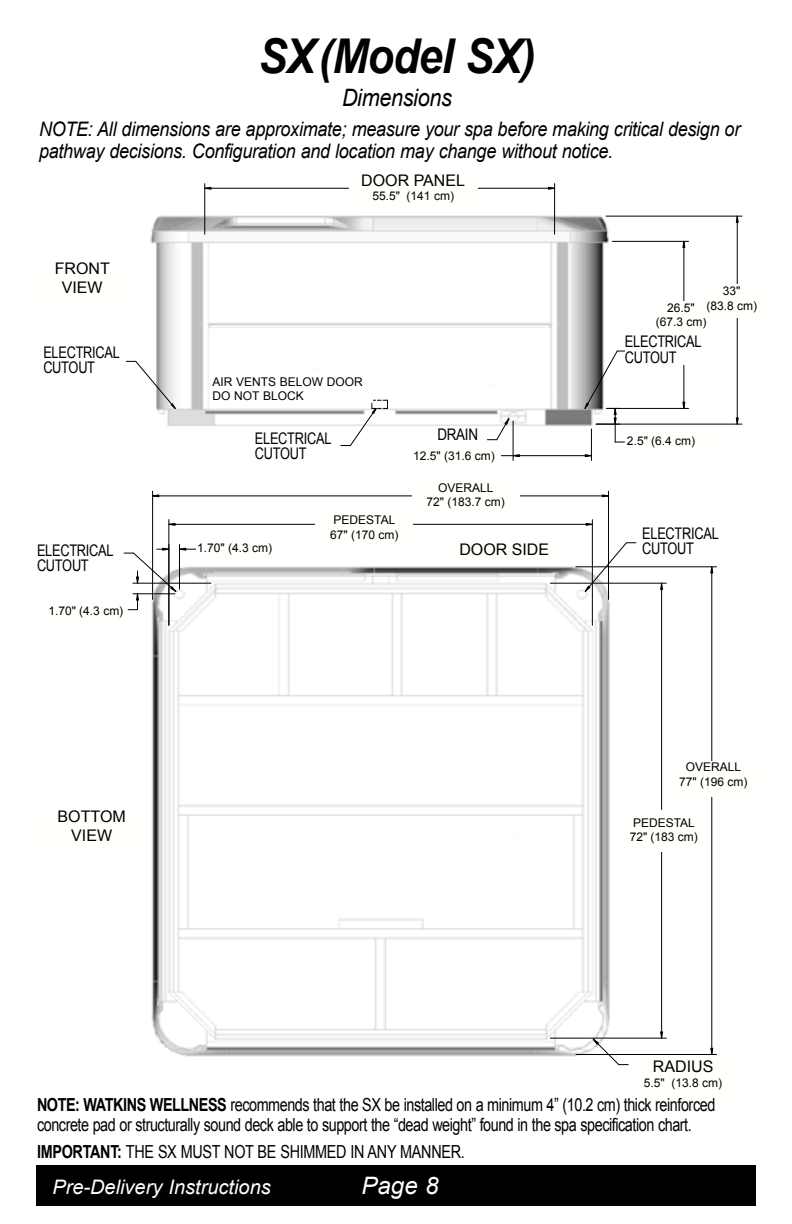
<style>
.page{position:relative;width:792px;height:1224px;background:#fff}
.page>*{position:absolute;margin:0;border:0;box-sizing:border-box;transform-origin:0 0}
.t1{font:italic 700 48px "Arial";letter-spacing:-.02em;color:#000;scale:.9 1}
.t2{font:italic 24px "Arial";letter-spacing:-.015em;color:#000;scale:.9 1}
.t3{font:italic 24px "Arial";color:#fff}
.t4{font:italic 20px/22px "Arial";letter-spacing:-.015em;color:#000;scale:.9 1}
.t5{font:italic 20px "Arial";color:#fff}
.t6{font:18px/20px "Arial";letter-spacing:-.03em;color:#000;scale:.8 1}
.t7{font:16px/15.2px "Arial";letter-spacing:-.02em;color:#000;scale:.8 1}
.t8{font:16px/19.2px "Arial";color:#000;text-align:center}
.t9{font:16px "Arial";letter-spacing:-.02em;color:#000}
.t10{font:16px "Arial";letter-spacing:-.02em;color:#000;scale:.84 1}
.t11{font:12px/14.4px "Arial";color:#000;text-align:center}
.s1{font-weight:700}
</style>
<div class="page">
<div style="left:36px;top:1165px;width:720px;height:41px;background:#000"></div>
<img style="left:150px;top:183px;width:593px;height:278px">
<hr style="left:591px;top:429px;width:1px;height:31px;background:#000">
<hr style="left:513px;top:421px;width:1px;height:39px;background:#000">
<hr style="left:513px;top:455px;width:78px;height:1px;background:#000">
<hr style="left:737px;top:305px;width:1px;height:119px;background:#000">
<hr style="left:737px;top:216px;width:1px;height:74px;background:#000">
<hr style="left:596px;top:424px;width:146px;height:1px;background:#000">
<hr style="left:606px;top:216px;width:136px;height:1px;background:#000">
<hr style="left:683px;top:333px;width:1px;height:75px;background:#000">
<hr style="left:683px;top:241px;width:1px;height:77px;background:#000">
<hr style="left:607px;top:408px;width:82px;height:1px;background:#000">
<hr style="left:612px;top:241px;width:77px;height:1px;background:#000">
<hr style="left:204px;top:184px;width:1px;height:50px;background:#000">
<hr style="left:554px;top:184px;width:1px;height:50px;background:#000">
<hr style="left:205px;top:188px;width:168px;height:1px;background:#000">
<hr style="left:458px;top:188px;width:97px;height:1px;background:#000">
<svg style="left:126px;top:360px;width:50px;height:50px"></svg>
<svg style="left:735px;top:417px;width:4px;height:8px"></svg>
<svg style="left:735px;top:215px;width:4px;height:8px"></svg>
<svg style="left:682px;top:401px;width:4px;height:8px"></svg>
<svg style="left:682px;top:240px;width:4px;height:8px"></svg>
<svg style="left:584px;top:350px;width:43px;height:93px"></svg>
<svg style="left:501px;top:454px;width:19px;height:4px"></svg>
<svg style="left:584px;top:454px;width:8px;height:4px"></svg>
<svg style="left:548px;top:186px;width:7px;height:4px"></svg>
<svg style="left:487px;top:417px;width:23px;height:24px"></svg>
<svg style="left:204px;top:186px;width:8px;height:4px"></svg>
<svg style="left:340px;top:400px;width:48px;height:46px"></svg>
<img style="left:151px;top:490px;width:566px;height:575px">
<hr style="left:133px;top:583px;width:78px;height:1px;background:#000">
<hr style="left:661px;top:836px;width:1px;height:202px;background:#000">
<hr style="left:661px;top:583px;width:1px;height:226px;background:#000">
<hr style="left:550px;top:1038px;width:116px;height:1px;background:#000">
<hr style="left:550px;top:583px;width:116px;height:1px;background:#000">
<hr style="left:405px;top:524px;width:187px;height:1px;background:#000">
<hr style="left:169px;top:524px;width:151px;height:1px;background:#000">
<hr style="left:592px;top:520px;width:1px;height:105px;background:#000">
<hr style="left:168px;top:520px;width:1px;height:105px;background:#000">
<hr style="left:501px;top:496px;width:108px;height:1px;background:#000">
<hr style="left:153px;top:496px;width:263px;height:1px;background:#000">
<hr style="left:608px;top:491px;width:1px;height:108px;background:#000">
<hr style="left:152px;top:491px;width:1px;height:108px;background:#000">
<hr style="left:711px;top:788px;width:1px;height:266px;background:#000">
<hr style="left:711px;top:567px;width:1px;height:195px;background:#000">
<hr style="left:576px;top:1054px;width:141px;height:1px;background:#000">
<hr style="left:576px;top:566px;width:141px;height:1px;background:#000">
<hr style="left:179px;top:545px;width:1px;height:44px;background:#000">
<svg style="left:584px;top:542px;width:53px;height:51px"></svg>
<svg style="left:660px;top:1031px;width:3px;height:8px"></svg>
<svg style="left:660px;top:582px;width:3px;height:8px"></svg>
<svg style="left:585px;top:522px;width:8px;height:4px"></svg>
<svg style="left:592px;top:1038px;width:36px;height:28px"></svg>
<svg style="left:168px;top:522px;width:8px;height:4px"></svg>
<svg style="left:602px;top:494px;width:6px;height:4px"></svg>
<svg style="left:152px;top:494px;width:8px;height:4px"></svg>
<svg style="left:710px;top:1047px;width:4px;height:7px"></svg>
<svg style="left:710px;top:566px;width:4px;height:8px"></svg>
<svg style="left:123px;top:547px;width:73px;height:69px"></svg>
<div style="left:625px;top:332px;width:78px;height:33px;background:#fff"></div>
<div style="left:642px;top:523px;width:78px;height:33px;background:#fff"></div>
<div style="left:255px;top:428px;width:78px;height:33px;background:#fff"></div>
<div style="left:413px;top:449px;width:88px;height:16px;background:#fffffc"></div>
<div style="left:349px;top:172px;width:128px;height:39px;background:#fffffc"></div>
<div style="left:650px;top:301px;width:62px;height:33px;background:#fffffc"></div>
<div style="left:701px;top:285px;width:62px;height:33px;background:#fffffc"></div>
<div style="left:627px;top:434px;width:88px;height:16px;background:#fffffc"></div>
<div style="left:440px;top:541px;width:128px;height:17px;background:#fffffc"></div>
<div style="left:632px;top:1059px;width:103px;height:39px;background:#fffffc"></div>
<div style="left:197px;top:541px;width:78px;height:17px;background:#fffffc"></div>
<div style="left:48px;top:604px;width:78px;height:16px;background:#fffffc"></div>
<div style="left:412px;top:481px;width:108px;height:36px;background:#fffffc"></div>
<div style="left:315px;top:514px;width:98px;height:35px;background:#fffffc"></div>
<div style="left:664px;top:761px;width:98px;height:36px;background:#fffffc"></div>
<div style="left:620px;top:816px;width:88px;height:36px;background:#fffffc"></div>
<div style="left:211px;top:375px;width:162px;height:28px;background:#fff"></div>
<h1 class="t1" style="left:258px;top:24px;width:309px">SX(Model SX)</h1>
<h2 class="t2" style="left:342px;top:82px;width:124px">Dimensions</h2>
<p class="t4" style="left:39px;top:118px;width:781px">NOTE: All dimensions are approximate; measure your spa before making critical design or pathway decisions. Configuration and location may change without notice.</p>
<p class="t8" style="left:55px;top:259px;width:57px">FRONT<br>VIEW</p>
<p class="t8" style="left:361px;top:171px;width:105px">DOOR PANEL</p>
<p class="t11" style="left:372px;top:189px;width:83px">55.5" (141 cm)</p>
<p class="t11" style="left:706px;top:284px;width:52px">33"<br>(83.8 cm)</p>
<p class="t11" style="left:656px;top:301px;width:52px">26.5" (67.3 cm)</p>
<p class="t7" style="left:43px;top:345px;width:97px">ELECTRICAL<br>CUTOUT</p>
<p class="t7" style="left:625px;top:334px;width:97px">ELECTRICAL<br>CUTOUT</p>
<p class="t11" style="left:213px;top:375px;width:152px;text-align:left">AIR VENTS BELOW DOOR<br>DO NOT BLOCK</p>
<p class="t7" style="left:255px;top:431px;width:97px">ELECTRICAL<br>CUTOUT</p>
<p class="t10" style="left:437px;top:424px;width:50px">DRAIN</p>
<p class="t11" style="left:413px;top:449px;width:83px">12.5" (31.6 cm)</p>
<p class="t11" style="left:427px;top:481px;width:80px">OVERALL<br>72" (183.7 cm)</p>
<p class="t11" style="left:627px;top:434px;width:70px">2.5" (6.4 cm)</p>
<p class="t11" style="left:330px;top:513px;width:70px;text-align:left">PEDESTAL<br>67" (170 cm)</p>
<p class="t7" style="left:642px;top:526px;width:97px">ELECTRICAL</p>
<p class="t7" style="left:37px;top:543px;width:97px">ELECTRICAL</p>
<p class="t7" style="left:642px;top:541px;width:66px">CUTOUT</p>
<p class="t7" style="left:37px;top:558px;width:66px">CUTOUT</p>
<p class="t8" style="left:459px;top:540px;width:91px">DOOR SIDE</p>
<p class="t11" style="left:197px;top:541px;width:76px">1.70" (4.3 cm)</p>
<p class="t11" style="left:48px;top:603px;width:76px">1.70" (4.3 cm)</p>
<p class="t8" style="left:58px;top:807px;width:70px">BOTTOM<br>VIEW</p>
<p class="t11" style="left:679px;top:760px;width:70px">OVERALL<br>77" (196 cm)</p>
<p class="t11" style="left:630px;top:816px;width:70px;text-align:left">PEDESTAL<br>72" (183 cm)</p>
<p class="t9" style="left:653px;top:1056px;width:62px">RADIUS</p>
<p class="t11" style="left:644px;top:1075px;width:80px">5.5" (13.8 cm)</p>
<p class="t6" style="left:37px;top:1095px;width:849px"><span class="s1">NOTE: WATKINS WELLNESS</span> recommends that the SX be installed on a minimum 4” (10.2 cm) thick reinforced concrete pad or structurally sound deck able to support the “dead weight” found in the spa specification chart.</p>
<p class="t6" style="left:37px;top:1142px;width:536px"><span class="s1">IMPORTANT:</span> THE SX MUST NOT BE SHIMMED IN ANY MANNER.</p>
<p class="t5" style="left:52px;top:1174px;width:220px">Pre-Delivery Instructions</p>
<h2 class="t3" style="left:362px;top:1170px;width:78px">Page 8</h2>
</div>
